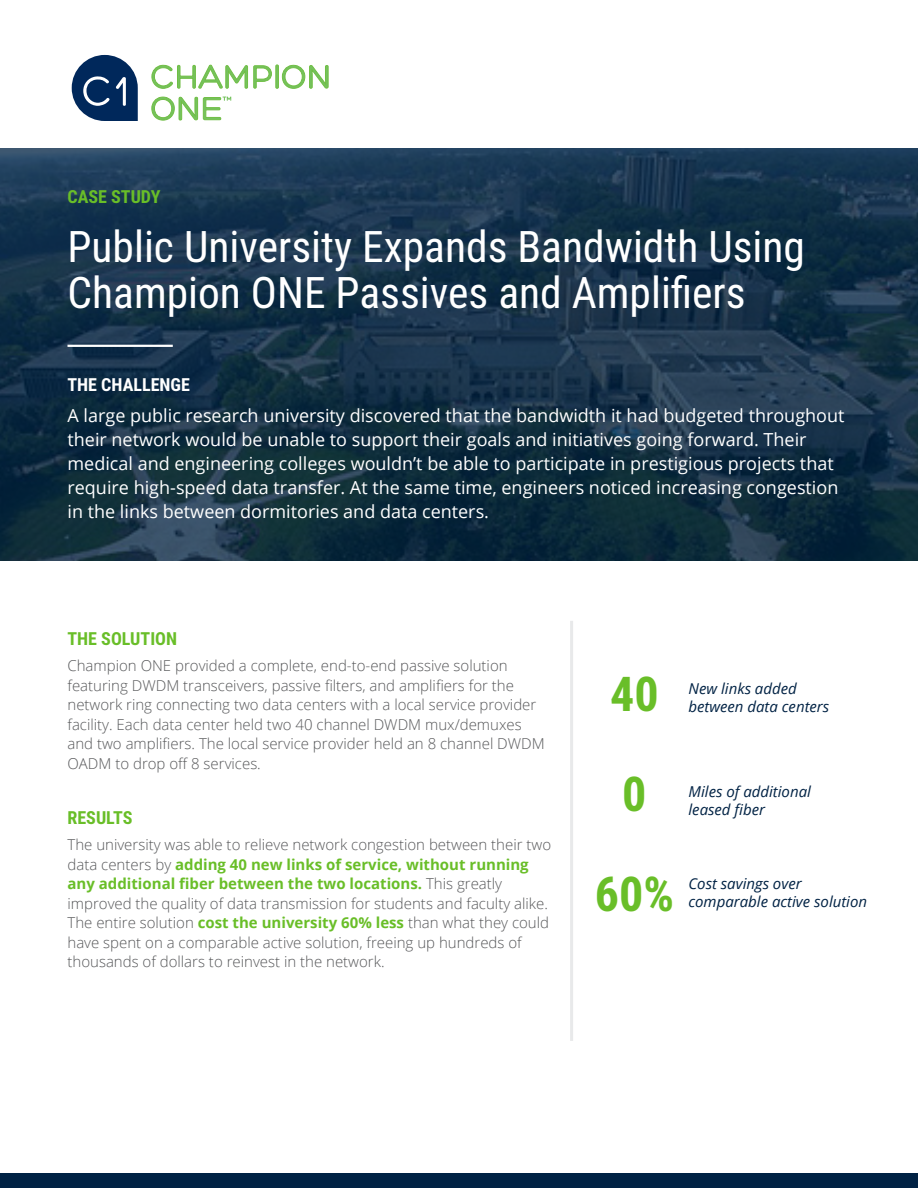
<style>
.page{position:relative;width:918px;height:1188px;background:#fff}
.page>*{position:absolute;margin:0;border:0;box-sizing:border-box;transform-origin:0 0}
.t1{font:700 48px "Roboto Condensed";color:#69be28}
.t2{font:43.5px/46.5px "Roboto Condensed";color:#fff}
.Intro_Challenge_Text{font:18px/24px "Open Sans";color:#fff}
.Small_Section_Header{font:700 18px "Roboto Condensed";color:#69be28}
.Small_Section_Header-2{font:700 18px "Roboto Condensed";color:#fff}
.Paragraph_Text{font:300 15px/19.5px "Open Sans";color:#57585a}
.t3{font:italic 15px/18px "Open Sans";color:#024}
.s1{font-weight:700;color:#69be28}
</style>
<div class="page">
<svg style="left:151px;top:64px;width:178px;height:25px"></svg>
<svg style="left:151px;top:96px;width:80px;height:25px"></svg>
<svg style="left:72px;top:55px;width:66px;height:66px"></svg>
<svg style="left:0;top:148px;width:918px;height:413px;background:#153247"></svg>
<hr style="left:68px;top:345px;width:105px;height:2px;background:#fff">
<div style="left:0;top:1174px;width:918px;height:14px;background:#024"></div>
<hr style="left:570px;top:621px;width:3px;height:420px;background:#e8e9ea">
<p class="Small_Section_Header" style="left:68px;top:184px;width:95px">CASE STUDY</p>
<p class="t2" style="left:68px;top:221px;width:739px">Public University Expands Bandwidth Using<br>Champion ONE Passives and Amplifiers</p>
<p class="Small_Section_Header-2" style="left:68px;top:372px;width:124px">THE CHALLENGE</p>
<p class="Intro_Challenge_Text" style="left:68px;top:403px;width:779px">A large public research university discovered that the bandwidth it had budgeted throughout their network would be unable to support their goals and initiatives going forward. Their medical and engineering colleges wouldn’t be able to participate in prestigious projects that require high-speed data transfer. At the same time, engineers noticed increasing congestion in the links between dormitories and data centers.</p>
<p class="Small_Section_Header" style="left:68px;top:626px;width:111px">THE SOLUTION</p>
<p class="Paragraph_Text" style="left:68px;top:656px;width:479px">Champion ONE provided a complete, end-to-end passive solution featuring DWDM transceivers, passive filters, and amplifiers for the network ring connecting two data centers with a local service provider facility. Each data center held two 40 channel DWDM mux/demuxes and two amplifiers. The local service provider held an 8 channel DWDM OADM to drop off 8 services.</p>
<p class="Small_Section_Header" style="left:68px;top:805px;width:66px">RESULTS</p>
<p class="Paragraph_Text" style="left:68px;top:835px;width:485px">The university was able to relieve network congestion between their two data centers by <span class="s1">adding 40 new links of service, without running any additional fiber between the two locations.</span> This greatly improved the quality of data transmission for students and faculty alike.<br>The entire solution <span class="s1">cost the university 60% less</span> than what they could have spent on a comparable active solution, freeing up hundreds of thousands of dollars to reinvest in the network.</p>
<p class="t1" style="left:610px;top:660px;width:50px">40</p>
<p class="t3" style="left:688px;top:679px;width:142px">New links added between data centers</p>
<p class="t1" style="left:622px;top:760px;width:26px">0</p>
<p class="t3" style="left:688px;top:782px;width:124px">Miles of additional leased fiber</p>
<p class="t1" style="left:595px;top:860px;width:81px">60%</p>
<p class="t3" style="left:688px;top:874px;width:180px">Cost savings over comparable active solution</p>
</div>
